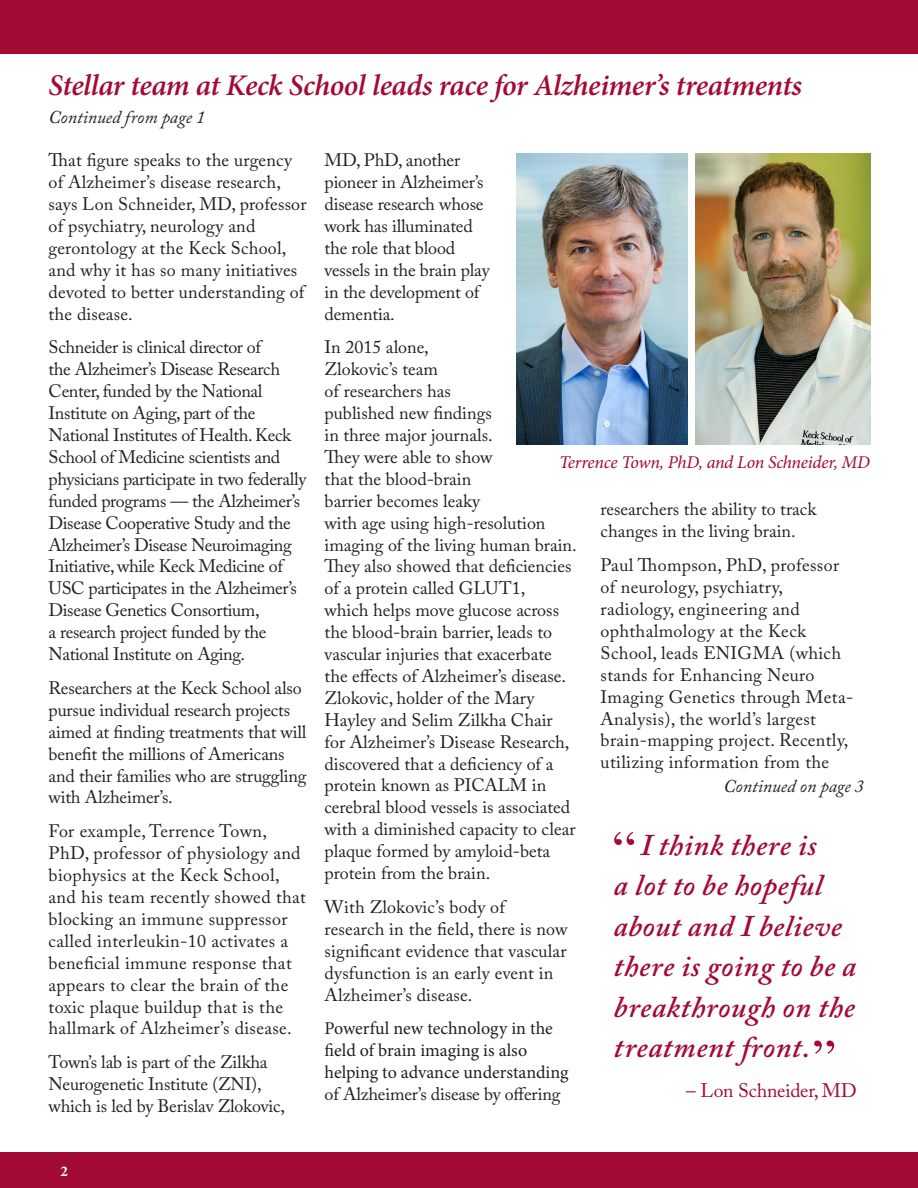
<style>
.page{position:relative;width:918px;height:1188px;background:#fff}
.page>*{position:absolute;margin:0;border:0;box-sizing:border-box;transform-origin:0 0}
.t1{font:54px "Times";color:#a30a34}
.t2{font:italic 600 30px/40.5px "Adobe Caslon Pro";letter-spacing:.02em;color:#a30a34}
.t3{font:italic 600 30px "Minion Pro";letter-spacing:-.015em;color:#a30a34}
.t4{font:19.5px "Adobe Caslon Pro";letter-spacing:-.01em;color:#a30a34}
.t5{font:18px/21.9px "Adobe Caslon Pro";color:#231f20}
.t6{font:18px/21.9px "Adobe Caslon Pro";letter-spacing:.02em;color:#231f20}
.t7{font:18px/21.9px "Adobe Caslon Pro";letter-spacing:-.02em;color:#231f20}
.t8{font:18px/21.9px "Minion Pro";letter-spacing:-.005em;color:#231f20}
.t9{font:italic 18px "Minion Pro";letter-spacing:-.015em;color:#a30a34}
.t10{font:italic 18px "Adobe Caslon Pro";color:#231f20}
.t11{font:700 15px "Minion Pro";color:#fff}
.s1{font-family:"Adobe Caslon Pro"}
</style>
<div class="page">
<div style="left:0;top:0;width:918px;height:54px;background:#a30a34"></div>
<div style="left:0;top:1152px;width:918px;height:36px;background:#a30a34"></div>
<img style="left:695px;top:153px;width:176px;height:292px">
<img style="left:517px;top:153px;width:171px;height:292px">
<p class="t3" style="left:49px;top:65px;width:755px">Stellar team at Keck School leads race for Alzheimer’s treatments</p>
<p class="t10" style="left:49px;top:106px;width:158px">Continued from page 1</p>
<p class="t5" style="left:49px;top:149px;width:259px">That figure speaks to the urgency of Alzheimer’s disease research, says Lon Schneider, MD, professor of psychiatry, neurology and gerontology at the Keck School, and why it has so many initiatives devoted to better understanding of the disease.</p>
<p class="t7" style="left:49px;top:336px;width:259px">Schneider is clinical director of<br>the Alzheimer’s Disease Research Center, funded by the National Institute on Aging, part of the National Institutes of Health. Keck School of Medicine scientists and physicians participate in two federally funded programs — the Alzheimer’s Disease Cooperative Study and the Alzheimer’s Disease Neuroimaging Initiative, while Keck Medicine of USC participates in the Alzheimer’s Disease Genetics Consortium,<br>a research project funded by the National Institute on Aging.</p>
<p class="t5" style="left:49px;top:677px;width:260px">Researchers at the Keck School also pursue individual research projects aimed at finding treatments that will benefit the millions of Americans and their families who are struggling with Alzheimer’s.</p>
<p class="t6" style="left:49px;top:820px;width:259px">For example, Terrence Town,<br>PhD, professor of physiology and biophysics at the Keck School, and his team recently showed that blocking an immune suppressor called interleukin-10 activates a beneficial immune response that appears to clear the brain of the toxic plaque buildup that is the hallmark of Alzheimer’s disease.</p>
<p class="t5" style="left:49px;top:1051px;width:238px">Town’s lab is part of the Zilkha<br>Neurogenetic Institute (ZNI), which is led by Berislav Zlokovic,</p>
<p class="t5" style="left:325px;top:149px;width:166px">MD, PhD, another pioneer in Alzheimer’s disease research whose work has illuminated the role that blood vessels in the brain play in the development of dementia.</p>
<p class="t5" style="left:325px;top:336px;width:254px">In 2015 alone,<br>Zlokovic’s team<br>of researchers has<br>published new findings<br>in three major journals.<br>They were able to show<br>that the blood-brain<br>barrier becomes leaky<br>with age using high-resolution imaging of the living human brain.<br>They also showed that deficiencies of a protein called GLUT1,<br>which helps move glucose across the blood-brain barrier, leads to vascular injuries that exacerbate the effects of Alzheimer’s disease.<br>Zlokovic, holder of the Mary<br>Hayley and Selim Zilkha Chair for Alzheimer’s Disease Research, discovered that a deficiency of a protein known as PICALM in cerebral blood vessels is associated with a diminished capacity to clear plaque formed by amyloid-beta protein from the brain.</p>
<p class="t5" style="left:325px;top:896px;width:244px">With Zlokovic’s body of research in the field, there is now significant evidence that vascular dysfunction is an early event in<br>Alzheimer’s disease.</p>
<p class="t8" style="left:325px;top:1018px;width:245px">Powerful new technology in the field of brain imaging is also helping to advance understanding <span class="s1">of Alzheimer’s disease by offering</span></p>
<p class="t9" style="left:559px;top:450px;width:312px">Terrence Town, PhD, and Lon Schneider, MD</p>
<p class="t5" style="left:601px;top:498px;width:217px">researchers the ability to track changes in the living brain.</p>
<p class="t6" style="left:601px;top:554px;width:254px">Paul Thompson, PhD, professor of neurology, psychiatry, radiology, engineering and ophthalmology at the Keck<br>School, leads ENIGMA (which stands for Enhancing Neuro<br>Imaging Genetics through Meta-<br>Analysis), the world’s largest brain-mapping project. Recently, utilizing information from the</p>
<p class="t10" style="left:724px;top:775px;width:142px">Continued on page 3</p>
<p class="t1" style="left:613px;top:800px;width:25px">“</p>
<p class="t2" style="left:614px;top:824px;width:244px;text-indent:26px">I think there is<br>a lot to be hopeful about and I believe there is going to be a breakthrough on the treatment front.</p>
<p class="t1" style="left:836px;top:1086px;width:25px;rotate:-180deg">“</p>
<p class="t4" style="left:686px;top:1079px;width:172px">– Lon Schneider, MD</p>
<p class="t11" style="left:60px;top:1161px;width:9px">2</p>
</div>
